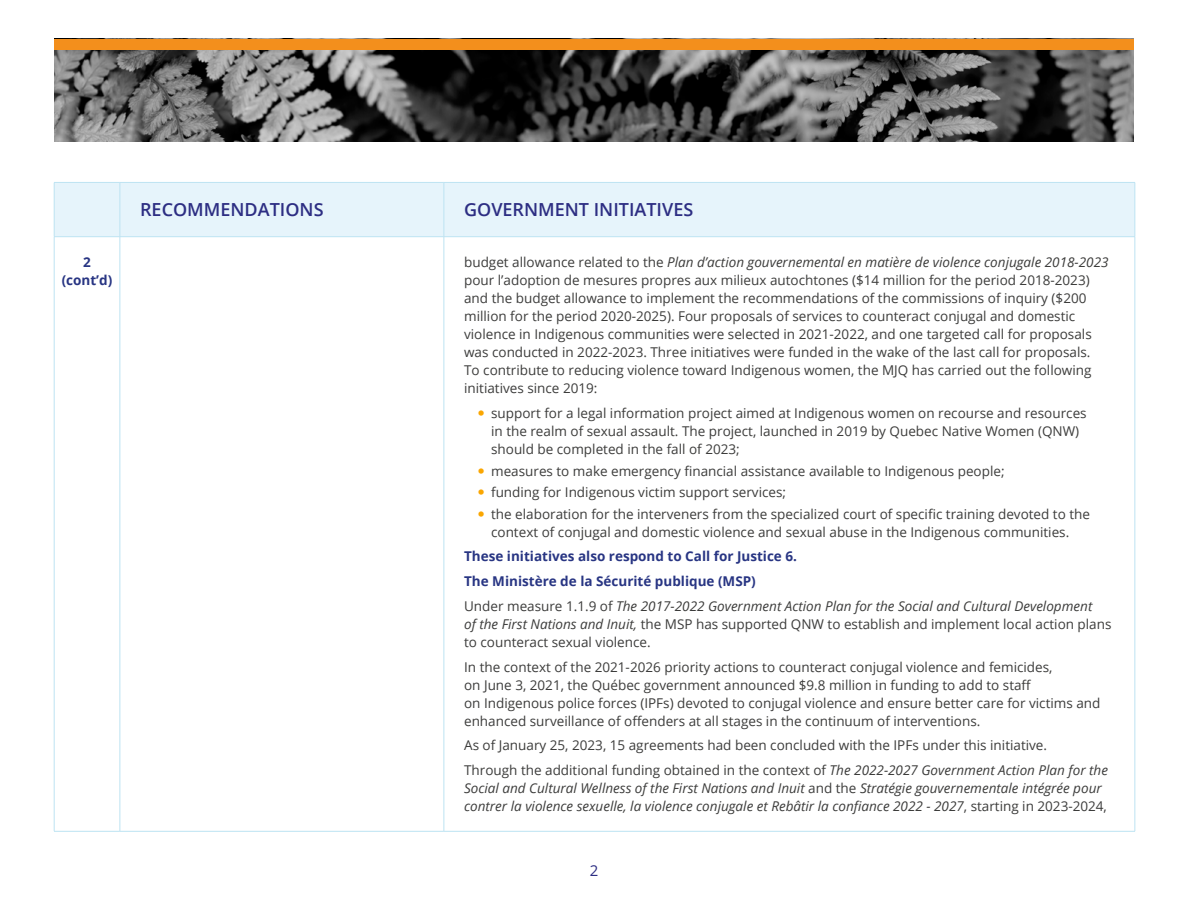
<style>
.page{position:relative;width:1188px;height:918px;background:#fff}
.page>*{position:absolute;margin:0;border:0;box-sizing:border-box;transform-origin:0 0}
.TH{font:600 18px "Open Sans";color:#2d2e83}
.t1{font:15px "Open Sans";color:#2d2e83}
.t2{font:13.5px/18px "Open Sans";color:#3c3c3b}
.t3{font:italic 13.5px/18px "Open Sans";color:#3c3c3b}
.Sous-titre_bold_bleu{font:700 13.5px "Open Sans";color:#283583}
.Chiffres{font:700 13.5px/18px "Open Sans";color:#283583;text-align:center}
.s1{font-style:italic}
.s2{font-style:normal}
</style>
<div class="page">
<img style="left:54px;top:50px;width:1080px;height:91px">
<div style="left:54px;top:39px;width:1080px;height:11px;background:#f38f1c"></div>
<div style="left:55px;top:183px;width:1080px;height:53px;background:#e6f4fb"></div>
<hr style="left:54px;top:182px;width:66px;height:1px;background:#bde3f2">
<hr style="left:54px;top:183px;width:1px;height:54px;background:#bde3f2">
<hr style="left:120px;top:182px;width:324px;height:1px;background:#bde3f2">
<hr style="left:120px;top:183px;width:1px;height:54px;background:#bde3f2">
<hr style="left:444px;top:182px;width:691px;height:1px;background:#bde3f2">
<hr style="left:444px;top:183px;width:1px;height:54px;background:#bde3f2">
<hr style="left:1135px;top:183px;width:1px;height:54px;background:#bde3f2">
<hr style="left:54px;top:236px;width:66px;height:1px;background:#bde3f2">
<hr style="left:54px;top:237px;width:1px;height:594px;background:#bde3f2">
<hr style="left:120px;top:236px;width:324px;height:1px;background:#bde3f2">
<hr style="left:120px;top:237px;width:1px;height:594px;background:#bde3f2">
<hr style="left:444px;top:236px;width:691px;height:1px;background:#bde3f2">
<hr style="left:444px;top:237px;width:1px;height:594px;background:#bde3f2">
<hr style="left:1135px;top:237px;width:1px;height:594px;background:#bde3f2">
<hr style="left:54px;top:831px;width:66px;height:1px;background:#bde3f2">
<hr style="left:120px;top:831px;width:324px;height:1px;background:#bde3f2">
<hr style="left:444px;top:831px;width:691px;height:1px;background:#bde3f2">
<p class="TH" style="left:140px;top:198px;width:185px">RECOMMENDATIONS</p>
<p class="TH" style="left:464px;top:198px;width:231px">GOVERNMENT INITIATIVES</p>
<p class="Chiffres" style="left:62px;top:253px;width:52px">2 (cont’d)</p>
<p class="t2" style="left:464px;top:253px;width:646px">budget allowance related to the <span class="s1">Plan d’action gouvernemental en matière de violence conjugale 2018‑2023 </span>pour l’adoption de mesures propres aux milieux autochtones ($14 million for the period 2018‑2023) and the budget allowance to implement the recommendations of the commissions of inquiry ($200 million for the period 2020‑2025). Four proposals of services to counteract conjugal and domestic violence in Indigenous communities were selected in 2021‑2022, and one targeted call for proposals was conducted in 2022‑2023. Three initiatives were funded in the wake of the last call for proposals.<br>To contribute to reducing violence toward Indigenous women, the MJQ has carried out the following initiatives since 2019:</p>
<p class="t2" style="left:491px;top:404px;width:597px">support for a legal information project aimed at Indigenous women on recourse and resources in the realm of sexual assault. The project, launched in 2019 by Quebec Native Women (QNW) should be completed in the fall of 2023;</p>
<p class="t2" style="left:491px;top:461px;width:515px">measures to make emergency financial assistance available to Indigenous people;</p>
<p class="t2" style="left:491px;top:483px;width:296px">funding for Indigenous victim support services;</p>
<p class="t2" style="left:491px;top:504px;width:600px">the elaboration for the interveners from the specialized court of specific training devoted to the context of conjugal and domestic violence and sexual abuse in the Indigenous communities.</p>
<p class="Sous-titre_bold_bleu" style="left:464px;top:547px;width:334px">These initiatives also respond to Call for Justice 6.</p>
<p class="Sous-titre_bold_bleu" style="left:464px;top:572px;width:293px">The Ministère de la Sécurité publique (MSP)</p>
<p class="t2" style="left:464px;top:597px;width:649px">Under measure 1.1.9 of <span class="s1">The 2017‑2022 Government Action Plan for the Social and Cultural Development<br>of the First Nations and Inuit,</span> the MSP has supported QNW to establish and implement local action plans to counteract sexual violence.</p>
<p class="t2" style="left:464px;top:657px;width:638px">In the context of the 2021‑2026 priority actions to counteract conjugal violence and femicides,<br>on June 3, 2021, the Québec government announced $9.8 million in funding to add to staff<br>on Indigenous police forces (IPFs) devoted to conjugal violence and ensure better care for victims and enhanced surveillance of offenders at all stages in the continuum of interventions.</p>
<p class="t2" style="left:464px;top:736px;width:585px">As of January 25, 2023, 15 agreements had been concluded with the IPFs under this initiative.</p>
<p class="t3" style="left:464px;top:761px;width:645px"><span class="s2">Through the additional funding obtained in the context of</span> The 2022‑2027 Government Action Plan for the<br>Social and Cultural Wellness of the First Nations and Inuit <span class="s2">and the</span> Stratégie gouvernementale intégrée pour contrer la violence sexuelle, la violence conjugale et Rebâtir la confiance 2022 - 2027<span class="s2">, starting in 2023‑2024,</span></p>
<p class="t1" style="left:590px;top:860px;width:10px">2</p>
</div>
